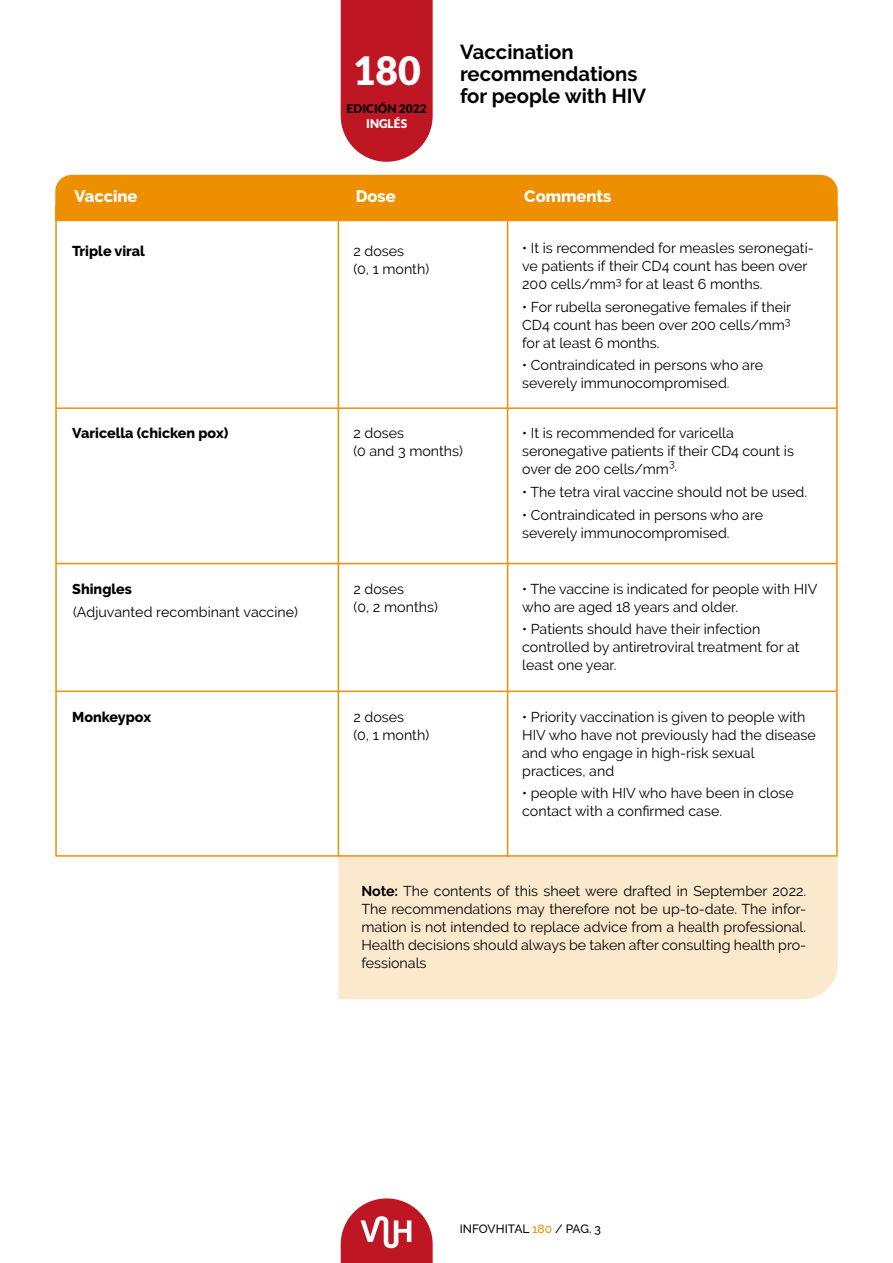
<style>
.page{position:relative;width:893px;height:1263px;background:#fff}
.page>*{position:absolute;margin:0;border:0;box-sizing:border-box;transform-origin:0 0}
.t1{font:900 39px "Lato";color:#fff}
.t2{font:700 20.25px/21.8px "Raleway";color:#000}
.t3{font:800 16.5px "Raleway";color:#fff}
.t4{font:14.25px/18px "Raleway";color:#000}
.t5{font:800 14.25px "Raleway";color:#000}
.t6{font:14.25px "Raleway";color:#000}
.t7{font:500 12px "Raleway";color:#000}
.t8{font:900 12px "Lato";color:#000}
.t9{font:900 12px "Lato";color:#fff}
.t10{font:10.5px "Raleway";color:#000}
.s1{font-size:14.25px}
.s2{font-style:inherit}
.s3{font-weight:700}
.s4{color:#ee8f00}
</style>
<div class="page">
<div style="left:55px;top:175px;width:783px;height:46px;background:#ee8f00"></div>
<hr style="left:55px;top:205px;width:2px;height:652px;background:#ee8f00">
<hr style="left:338px;top:205px;width:1px;height:652px;background:#ee8f00">
<hr style="left:56px;top:407px;width:780px;height:2px;background:#ee8f00">
<hr style="left:56px;top:563px;width:780px;height:1px;background:#ee8f00">
<hr style="left:56px;top:691px;width:780px;height:1px;background:#ee8f00">
<hr style="left:56px;top:855px;width:780px;height:2px;background:#ee8f00">
<hr style="left:507px;top:205px;width:1px;height:652px;background:#ee8f00">
<hr style="left:836px;top:205px;width:2px;height:652px;background:#ee8f00">
<div style="left:338px;top:856px;width:500px;height:143px;background:#fbe9cd"></div>
<svg style="left:341px;top:0;width:92px;height:162px;background:#c22530"></svg>
<svg style="left:341px;top:1198px;width:92px;height:65px"></svg>
<h1 class="t1" style="left:353px;top:48px;width:69px">180</h1>
<p class="t8" style="left:347px;top:102px;width:82px">EDICIÓN 2022</p>
<p class="t9" style="left:366px;top:116px;width:42px">INGLÉS</p>
<h2 class="t2" style="left:460px;top:42px;width:187px">Vaccination recommendations for people with HIV</h2>
<p class="t3" style="left:74px;top:187px;width:65px">Vaccine</p>
<p class="t3" style="left:356px;top:187px;width:42px">Dose</p>
<p class="t3" style="left:524px;top:187px;width:89px">Comments</p>
<p class="t5" style="left:72px;top:243px;width:74px">Triple viral</p>
<p class="t5" style="left:72px;top:425px;width:158px">Varicella (chicken pox)</p>
<p class="t4" style="left:354px;top:242px;width:77px">2 doses<br>(0, 1 month)</p>
<p class="t4" style="left:354px;top:424px;width:111px">2 doses<br>(0 and 3 months)</p>
<p class="t4" style="left:522px;top:239px;width:293px">• It is recommended for measles seronegati&shy;ve patients if their CD4 count has been over<br>200 cells/mm<sup>3</sup> for at least 6 months.</p>
<p class="t4" style="left:522px;top:297px;width:270px;text-align:justify">• For rubella seronegative females if their CD4 count has been over 200 cells/mm<sup>3 </sup>for at least 6 months.</p>
<p class="t4" style="left:522px;top:356px;width:242px">• Contraindicated in persons who are severely immunocompromised.</p>
<p class="t4" style="left:522px;top:424px;width:273px">• It is recommended for varicella seronegative patients if their CD4 count is over de 200 cells/mm</p>
<p class="t10" style="left:669px;top:457px;width:10px">3<span class="s1">.</span></p>
<p class="t4" style="left:522px;top:483px;width:286px">• The tetra viral vaccine should not be used.</p>
<p class="t4" style="left:522px;top:506px;width:242px">• Contraindicated in persons who are severely immunocompromised.</p>
<p class="t5" style="left:72px;top:581px;width:61px">Shingles</p>
<p class="t6" style="left:73px;top:604px;width:226px"><span class="s2">(</span>Adjuvanted recombinant vaccine<span class="s2">)</span></p>
<p class="t5" style="left:72px;top:708px;width:80px">Monkeypox</p>
<p class="t4" style="left:354px;top:580px;width:86px">2 doses<br>(0, <span class="s2">2</span> month<span class="s2">s</span>)</p>
<p class="t4" style="left:354px;top:707px;width:77px">2 doses<br>(0, 1 month)</p>
<p class="t4" style="left:522px;top:580px;width:297px">• The vaccine is indicated for people with HIV who are aged 18 years and older.</p>
<p class="t4" style="left:522px;top:620px;width:279px">• Patients should have their infection controlled by antiretroviral treatment for at least one year.</p>
<p class="t4" style="left:522px;top:707px;width:295px">• Priority vaccination is given to people with HIV who have not previously had the disease and who engage in high-risk sexual practices, and</p>
<p class="t4" style="left:522px;top:784px;width:273px">• people with HIV who have been in close contact with a confirmed case.</p>
<p class="t4" style="left:361px;top:882px;width:446px;text-align:justify"><span class="s3">Note:</span> The contents of this sheet were drafted in September 2022.<br>The recommendations may therefore not be up-to-date. The infor&shy;mation is not intended to replace advice from a health professional.<br>Health decisions should always be taken after consulting health pro&shy;fessionals</p>
<p class="t7" style="left:460px;top:1221px;width:143px">INFOVHITAL <span class="s4">180</span> / PAG. 3</p>
</div>
